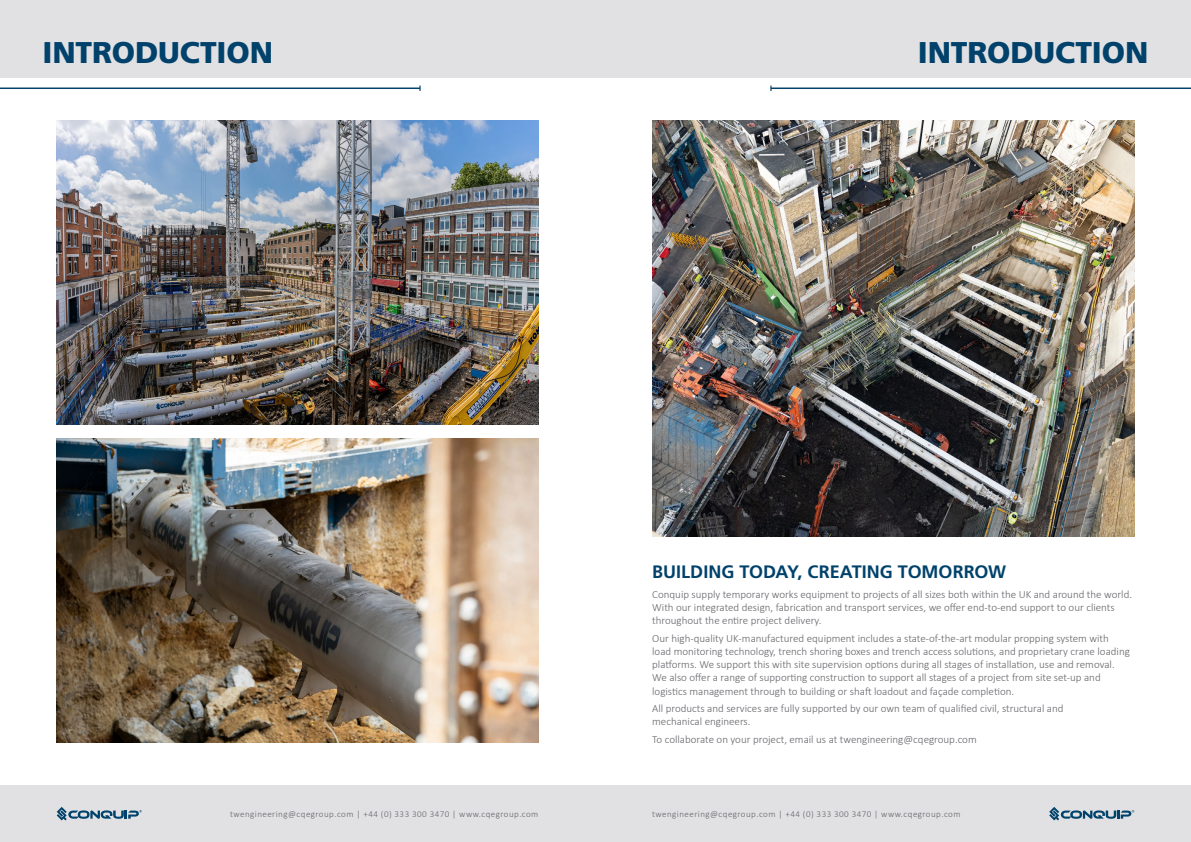
<style>
.page{position:relative;width:1191px;height:842px;background:#fff}
.page>*{position:absolute;margin:0;border:0;box-sizing:border-box;transform-origin:0 0}
.t1{font:900 30px "Frutiger LT Std";letter-spacing:-.005em;color:#00426b}
.t2{font:700 18px "Frutiger LT Std";color:#00426b}
.t3{font:300 11px/13.2px "Calibri";color:#636469}
.t4{font:300 9px "Calibri";letter-spacing:.05em;color:#636469}
</style>
<div class="page">
<div style="left:0;top:785px;width:1191px;height:57px;background:#e1e1e3"></div>
<svg style="left:1049px;top:807px;width:85px;height:13px"></svg>
<svg style="left:57px;top:807px;width:85px;height:13px"></svg>
<div style="left:0;top:0;width:1191px;height:78px;background:#e1e1e3"></div>
<hr style="left:0;top:88px;width:420px;height:1px;background:#00426b">
<hr style="left:771px;top:88px;width:420px;height:1px;background:#00426b">
<img style="left:652px;top:120px;width:482px;height:417px">
<img style="left:57px;top:120px;width:482px;height:304px">
<img style="left:57px;top:439px;width:482px;height:304px">
<h1 class="t1" style="left:43px;top:35px;width:232px">INTRODUCTION</h1>
<h1 class="t1" style="left:918px;top:35px;width:232px">INTRODUCTION</h1>
<h2 class="t2" style="left:652px;top:561px;width:355px">BUILDING TODAY, CREATING TOMORROW</h2>
<p class="t3" style="left:652px;top:588px;width:481px">Conquip supply temporary works equipment to projects of all sizes both within the UK and around the world.<br>With our integrated design, fabrication and transport services, we offer end-to-end support to our clients throughout the entire project delivery.</p>
<p class="t3" style="left:652px;top:631px;width:479px">Our high-quality UK-manufactured equipment includes a state-of-the-art modular propping system with load monitoring technology, trench shoring boxes and trench access solutions, and proprietary crane loading platforms. We support this with site supervision options during all stages of installation, use and removal.<br>We also offer a range of supporting construction to support all stages of a project from site set-up and logistics management through to building or shaft loadout and façade completion.</p>
<p class="t3" style="left:652px;top:702px;width:413px">All products and services are fully supported by our own team of qualified civil, structural and mechanical engineers.</p>
<p class="t3" style="left:652px;top:732px;width:326px">To collaborate on your project, email us at twengineering@cqegroup.com</p>
<p class="t4" style="left:230px;top:808px;width:310px">twengineering@cqegroup.com | +44 (0) 333 300 3470 | www.cqegroup.com</p>
<p class="t4" style="left:652px;top:808px;width:310px">twengineering@cqegroup.com | +44 (0) 333 300 3470 | www.cqegroup.com</p>
</div>
